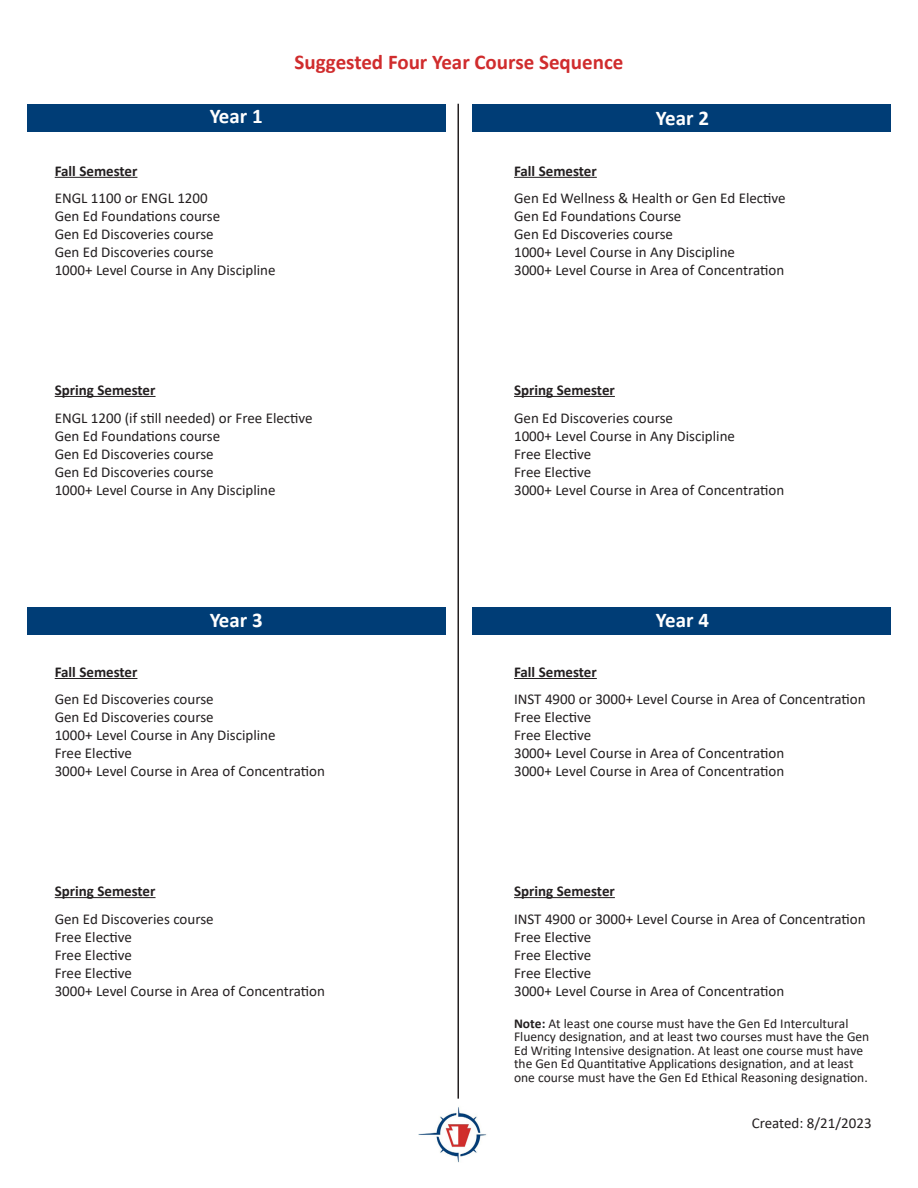
<style>
.page{position:relative;width:918px;height:1188px;background:#fff}
.page>*{position:absolute;margin:0;border:0;box-sizing:border-box;transform-origin:0 0}
.t1{font:700 21px "Calibri";color:#d02c2d}
.t2{font:700 21px "Calibri";color:#fff}
.Normal__Web{font:15px "Calibri";color:#231f20}
.t3{font:700 15px "Calibri";color:#231f20}
.Normal__Web-2{font:13.5px/13.5px "Calibri";color:#231f20}
.s1{font-weight:700}
</style>
<div class="page">
<div style="left:27px;top:104px;width:419px;height:28px;background:#003d76"></div>
<div style="left:27px;top:607px;width:419px;height:27px;background:#003d76"></div>
<div style="left:472px;top:104px;width:419px;height:28px;background:#003d76"></div>
<div style="left:472px;top:607px;width:419px;height:27px;background:#003d76"></div>
<hr style="left:458px;top:104px;width:1px;height:995px;background:#231f20">
<hr style="left:55px;top:177px;width:82px;height:1px;background:#231f20">
<hr style="left:55px;top:678px;width:82px;height:1px;background:#231f20">
<hr style="left:514px;top:177px;width:83px;height:1px;background:#231f20">
<hr style="left:514px;top:678px;width:83px;height:1px;background:#231f20">
<hr style="left:55px;top:396px;width:101px;height:1px;background:#231f20">
<hr style="left:55px;top:897px;width:101px;height:1px;background:#231f20">
<hr style="left:514px;top:396px;width:101px;height:1px;background:#231f20">
<hr style="left:514px;top:897px;width:101px;height:1px;background:#231f20">
<img style="left:418px;top:1107px;width:69px;height:56px">
<p class="t1" style="left:295px;top:47px;width:330px">Suggested Four Year Course Sequence</p>
<p class="t2" style="left:210px;top:101px;width:55px">Year 1</p>
<p class="t2" style="left:656px;top:103px;width:55px">Year 2</p>
<p class="t3" style="left:55px;top:160px;width:84px">Fall Semester</p>
<p class="t3" style="left:514px;top:160px;width:84px">Fall Semester</p>
<p class="Normal__Web" style="left:55px;top:187px;width:155px">ENGL 1100 or ENGL 1200</p>
<p class="Normal__Web" style="left:55px;top:205px;width:167px">Gen Ed Foundations course</p>
<p class="Normal__Web" style="left:55px;top:223px;width:160px">Gen Ed Discoveries course</p>
<p class="Normal__Web" style="left:55px;top:241px;width:160px">Gen Ed Discoveries course</p>
<p class="Normal__Web" style="left:55px;top:259px;width:222px">1000+ Level Course in Any Discipline</p>
<p class="Normal__Web" style="left:514px;top:187px;width:273px">Gen Ed Wellness &amp; Health or Gen Ed Elective</p>
<p class="Normal__Web" style="left:514px;top:205px;width:169px">Gen Ed Foundations Course</p>
<p class="Normal__Web" style="left:514px;top:223px;width:160px">Gen Ed Discoveries course</p>
<p class="Normal__Web" style="left:514px;top:241px;width:222px">1000+ Level Course in Any Discipline</p>
<p class="Normal__Web" style="left:514px;top:259px;width:272px">3000+ Level Course in Area of Concentration</p>
<p class="t3" style="left:55px;top:379px;width:102px">Spring Semester</p>
<p class="t3" style="left:514px;top:379px;width:102px">Spring Semester</p>
<p class="Normal__Web" style="left:55px;top:408px;width:260px">ENGL 1200 (if still needed) or Free Elective</p>
<p class="Normal__Web" style="left:55px;top:426px;width:167px">Gen Ed Foundations course</p>
<p class="Normal__Web" style="left:55px;top:444px;width:160px">Gen Ed Discoveries course</p>
<p class="Normal__Web" style="left:55px;top:462px;width:160px">Gen Ed Discoveries course</p>
<p class="Normal__Web" style="left:55px;top:480px;width:222px">1000+ Level Course in Any Discipline</p>
<p class="t3" style="left:55px;top:661px;width:84px">Fall Semester</p>
<p class="t2" style="left:210px;top:605px;width:55px">Year 3</p>
<p class="Normal__Web" style="left:55px;top:688px;width:160px">Gen Ed Discoveries course</p>
<p class="Normal__Web" style="left:55px;top:706px;width:160px">Gen Ed Discoveries course</p>
<p class="Normal__Web" style="left:55px;top:724px;width:222px">1000+ Level Course in Any Discipline</p>
<p class="Normal__Web" style="left:55px;top:742px;width:79px">Free Elective</p>
<p class="Normal__Web" style="left:55px;top:760px;width:272px">3000+ Level Course in Area of Concentration</p>
<p class="t3" style="left:55px;top:880px;width:102px">Spring Semester</p>
<p class="Normal__Web" style="left:55px;top:909px;width:160px">Gen Ed Discoveries course</p>
<p class="Normal__Web" style="left:55px;top:927px;width:79px">Free Elective</p>
<p class="Normal__Web" style="left:55px;top:945px;width:79px">Free Elective</p>
<p class="Normal__Web" style="left:55px;top:963px;width:79px">Free Elective</p>
<p class="Normal__Web" style="left:55px;top:981px;width:272px">3000+ Level Course in Area of Concentration</p>
<p class="Normal__Web" style="left:514px;top:408px;width:160px">Gen Ed Discoveries course</p>
<p class="Normal__Web" style="left:514px;top:426px;width:222px">1000+ Level Course in Any Discipline</p>
<p class="Normal__Web" style="left:514px;top:444px;width:79px">Free Elective</p>
<p class="Normal__Web" style="left:514px;top:462px;width:79px">Free Elective</p>
<p class="Normal__Web" style="left:514px;top:480px;width:272px">3000+ Level Course in Area of Concentration</p>
<p class="t3" style="left:514px;top:661px;width:84px">Fall Semester</p>
<p class="t2" style="left:656px;top:606px;width:55px">Year 4</p>
<p class="Normal__Web" style="left:514px;top:688px;width:353px">INST 4900 or 3000+ Level Course in Area of Concentration</p>
<p class="Normal__Web" style="left:514px;top:706px;width:79px">Free Elective</p>
<p class="Normal__Web" style="left:514px;top:724px;width:79px">Free Elective</p>
<p class="Normal__Web" style="left:514px;top:742px;width:272px">3000+ Level Course in Area of Concentration</p>
<p class="Normal__Web" style="left:514px;top:760px;width:272px">3000+ Level Course in Area of Concentration</p>
<p class="t3" style="left:514px;top:880px;width:102px">Spring Semester</p>
<p class="Normal__Web" style="left:514px;top:909px;width:353px">INST 4900 or 3000+ Level Course in Area of Concentration</p>
<p class="Normal__Web" style="left:514px;top:927px;width:79px">Free Elective</p>
<p class="Normal__Web" style="left:514px;top:945px;width:79px">Free Elective</p>
<p class="Normal__Web" style="left:514px;top:963px;width:79px">Free Elective</p>
<p class="Normal__Web" style="left:514px;top:981px;width:272px">3000+ Level Course in Area of Concentration</p>
<p class="Normal__Web-2" style="left:514px;top:1016px;width:357px"><span class="s1">Note:</span> At least one course must have the Gen Ed Intercultural Fluency designation, and at least two courses must have the Gen Ed Writing Intensive designation. At least one course must have the Gen Ed Quantitative Applications designation, and at least one course must have the Gen Ed Ethical Reasoning designation.</p>
<p class="Normal__Web" style="left:752px;top:1112px;width:121px">Created: 8/21/2023</p>
</div>
